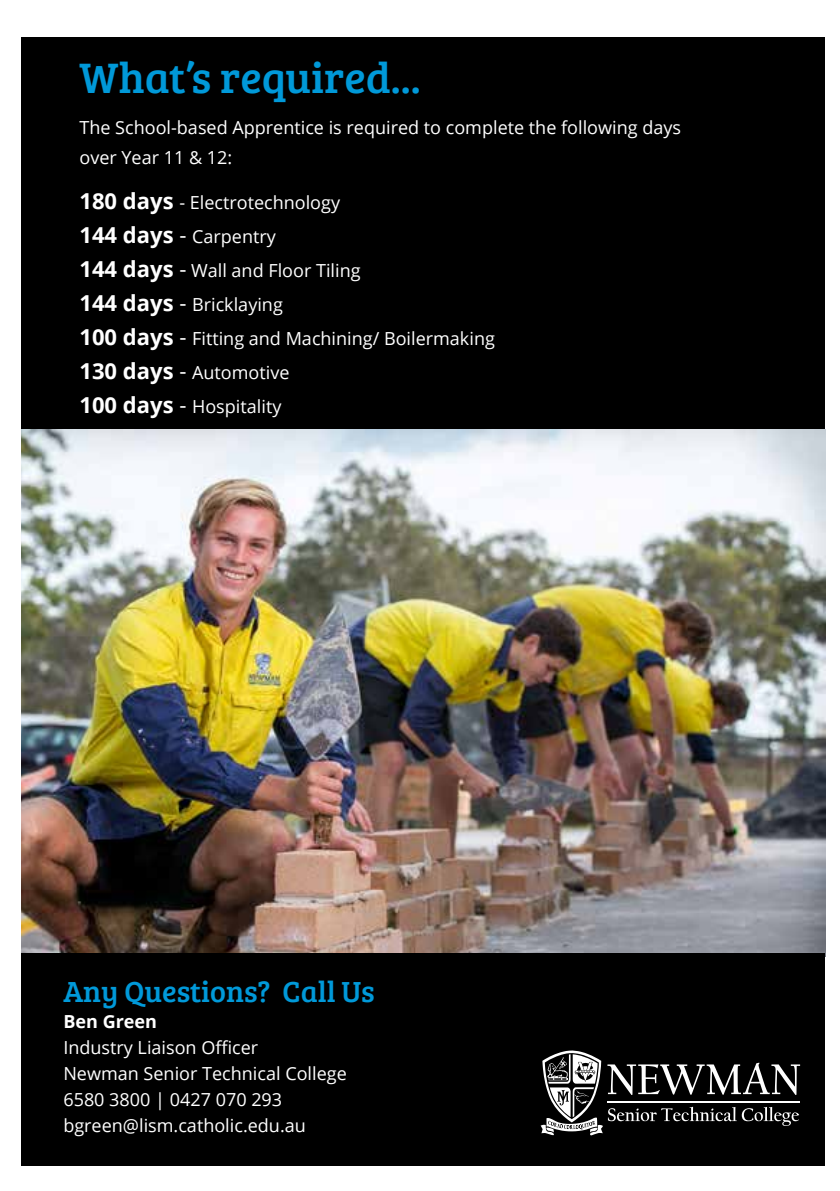
<style>
.page{position:relative;width:840px;height:1191px;background:#fff}
.page>*{position:absolute;margin:0;border:0;box-sizing:border-box;transform-origin:0 0}
.t1{font:44px "Bree Serif";color:#0099d9}
.t2{font:30px "Bree Serif";color:#0099d9}
.t3{font:18px/34px "Open Sans";color:#fff}
.t4{font:700 18px "Open Sans";color:#fff}
.s1{font-weight:700;font-size:22px}
.s2{font-size:22px}
</style>
<div class="page">
<div style="left:21px;top:38px;width:802px;height:461px;background:#000"></div>
<img style="left:21px;top:429px;width:803px;height:527px">
<div style="left:21px;top:952px;width:802px;height:213px;background:#000"></div>
<svg style="left:540px;top:1050px;width:259px;height:85px"></svg>
<h1 class="t1" style="left:79px;top:59px;width:342px">What’s required...</h1>
<p class="t3" style="left:79px;top:112px;width:602px;line-height:30px">The School-based Apprentice is required to complete the following days over Year 11 &amp; 12:</p>
<p class="t3" style="left:79px;top:188px;width:417px"><span class="s1">180 days</span> - Electrotechnology<br><span class="s1">144 days</span> <span class="s2">-</span> Carpentry<br><span class="s1">144 days</span> <span class="s2">-</span> Wall and Floor Tiling<br><span class="s1">144 days</span> <span class="s2">-</span> Bricklaying<br><span class="s1">100 days</span> <span class="s2">-</span> Fitting and Machining/ Boilermaking<br><span class="s1">130 days</span> <span class="s2">-</span> Automotive<br><span class="s1">100 days</span> <span class="s2">-</span> Hospitality</p>
<h2 class="t2" style="left:63px;top:979px;width:312px">Any Questions? Call Us</h2>
<p class="t4" style="left:63px;top:1008px;width:95px">Ben Green</p>
<p class="t3" style="left:63px;top:1033px;width:285px;line-height:26px">Industry Liaison Officer<br>Newman Senior Technical College<br>6580 3800 | 0427 070 293 bgreen@lism.catholic.edu.au</p>
</div>
